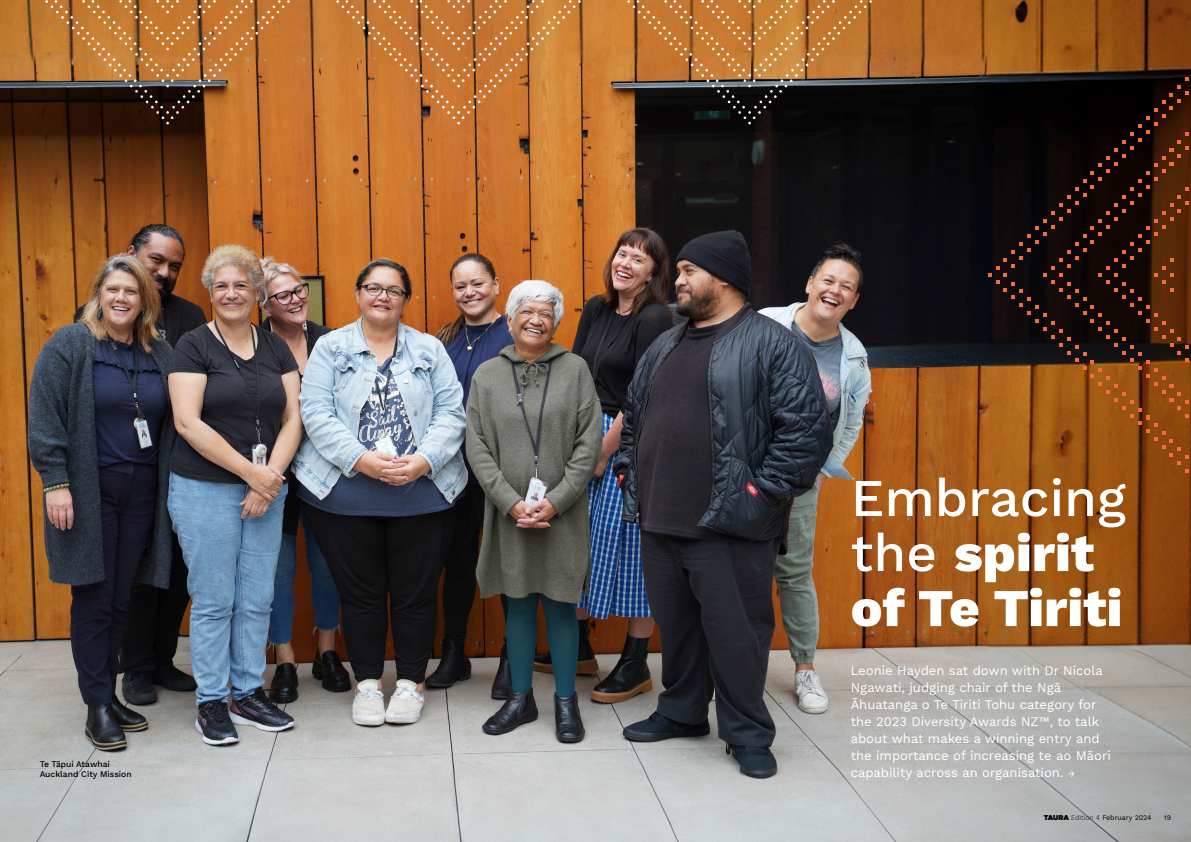
<style>
.page{position:relative;width:1191px;height:842px;background:#fff}
.page>*{position:absolute;margin:0;border:0;box-sizing:border-box;transform-origin:0 0}
.t1{font:800 53px/55px "Work Sans";color:#fff}
.t2{font:13px/17px "Work Sans";color:#fff}
.t3{font:500 8.5px/10.2px "Work Sans";color:#000}
.t4{font:7px "Work Sans";color:#000}
.s1{font-weight:500}
.s2{font-size:9.5px}
.s3{font-family:"Gotham";font-weight:900}
.s4{font-weight:300}
</style>
<div class="page">
<img style="left:0;top:0;width:1191px;height:842px">
<svg style="left:45px;top:0;width:245px;height:124px;background:#9e6532"></svg>
<svg style="left:336px;top:0;width:245px;height:124px;background:#c87d3b"></svg>
<svg style="left:627px;top:0;width:244px;height:124px;background:#885b30"></svg>
<svg style="left:987px;top:77px;width:202px;height:396px;background:#43230d"></svg>
<p class="t3" style="left:40px;top:759px;width:93px">Te Tāpui Atawhai<br>Auckland City Mission</p>
<h1 class="t1" style="left:850px;top:473px;width:277px"><span class="s1">Embracing the</span> spirit of Te Tiriti</h1>
<p class="t2" style="left:850px;top:662px;width:261px">Leonie Hayden sat down with Dr Nicola Ngawati, judging chair of the Ngā Āhuatanga o Te Tiriti Tohu category for the 2023 Diversity Awards NZ™, to talk about what makes a winning entry and the importance of increasing te ao Māori capability across an organisation. <span class="s2">→</span></p>
<p class="t4" style="left:1043px;top:813px;width:109px"><span class="s3">TAURA</span> <span class="s4">Edition 4</span> February 2024</p>
<p class="t4" style="left:1163px;top:813px;width:9px">19</p>
</div>
